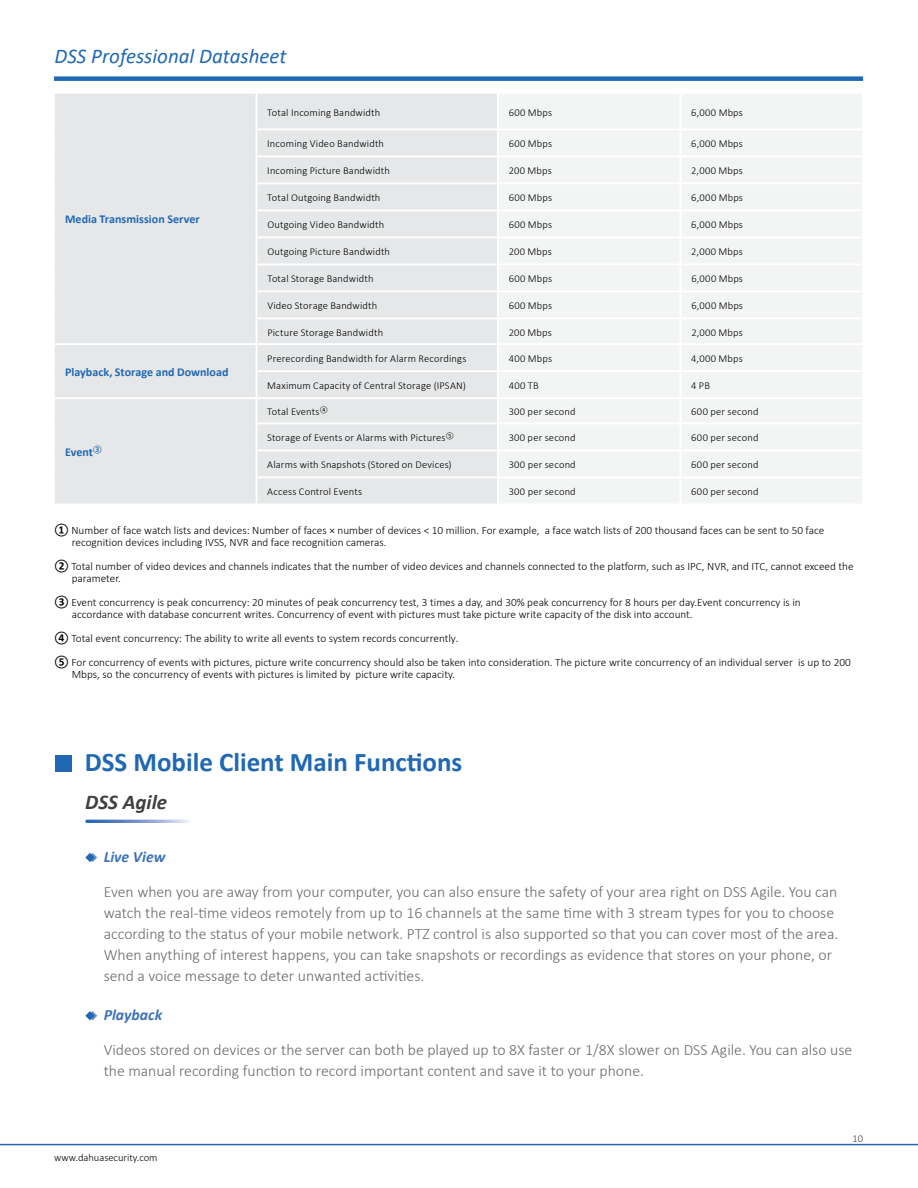
<style>
.page{position:relative;width:918px;height:1188px;background:#fff}
.page>*{position:absolute;margin:0;border:0;box-sizing:border-box;transform-origin:0 0}
.t1{font:700 27px "Calibri";color:#2068b3}
.t2{font:italic 21px "Calibri";color:#2068b3}
.t3{font:italic 700 21px "Calibri";color:#403f41}
.t4{font:300 15.75px/21px "Calibri";color:#696a6c}
.t5{font:italic 700 15.75px "Calibri";color:#3e72b8}
.t6{font:700 12px "Calibri";letter-spacing:.005em;color:#2068b3}
.t7{font:300 11.25px/12px "Calibri";color:#000}
.t8{font:300 10.5px "Calibri";letter-spacing:.015em;color:#000}
.t9{font:300 10.5px "Calibri";color:#403f41}
.s1{font-weight:700}
.s2{font-family:"Sim Hei";font-weight:400}
</style>
<div class="page">
<div style="left:54px;top:76px;width:809px;height:5px;background:#2068b3"></div>
<hr style="left:0;top:1144px;width:918px;height:1px;background:#2068b3">
<div style="left:55px;top:94px;width:201px;height:409px;background:#e6e7e8"></div>
<div style="left:257px;top:94px;width:240px;height:409px;background:#e6e7e8"></div>
<hr style="left:256px;top:128px;width:242px;height:2px;background:#fff">
<hr style="left:256px;top:155px;width:242px;height:2px;background:#fff">
<hr style="left:256px;top:182px;width:242px;height:2px;background:#fff">
<hr style="left:256px;top:209px;width:242px;height:2px;background:#fff">
<hr style="left:256px;top:236px;width:242px;height:2px;background:#fff">
<hr style="left:256px;top:263px;width:242px;height:2px;background:#fff">
<hr style="left:256px;top:290px;width:242px;height:2px;background:#fff">
<hr style="left:256px;top:317px;width:242px;height:2px;background:#fff">
<hr style="left:256px;top:343px;width:242px;height:2px;background:#fff">
<hr style="left:256px;top:370px;width:242px;height:2px;background:#fff">
<hr style="left:256px;top:397px;width:242px;height:2px;background:#fff">
<hr style="left:256px;top:422px;width:242px;height:2px;background:#fff">
<hr style="left:256px;top:449px;width:242px;height:2px;background:#fff">
<hr style="left:256px;top:476px;width:242px;height:2px;background:#fff">
<div style="left:499px;top:94px;width:363px;height:409px;background:#f3f4f4"></div>
<hr style="left:54px;top:397px;width:203px;height:2px;background:#fff">
<hr style="left:54px;top:343px;width:203px;height:2px;background:#fff">
<div style="left:55px;top:755px;width:17px;height:17px;background:#2068b3"></div>
<svg style="left:85px;top:853px;width:12px;height:9px"></svg>
<svg style="left:85px;top:1011px;width:12px;height:9px"></svg>
<svg style="left:85px;top:820px;width:106px;height:3px"></svg>
<h2 class="t2" style="left:55px;top:41px;width:233px">DSS Professional Datasheet</h2>
<p class="t6" style="left:65px;top:211px;width:136px">Media Transmission Server</p>
<p class="t6" style="left:65px;top:364px;width:165px">Playback, Storage and Download</p>
<p class="t8" style="left:267px;top:106px;width:115px">Total Incoming Bandwidth</p>
<p class="t8" style="left:509px;top:106px;width:45px">600 Mbps</p>
<p class="t8" style="left:691px;top:106px;width:53px">6,000 Mbps</p>
<p class="t8" style="left:267px;top:137px;width:118px">Incoming Video Bandwidth</p>
<p class="t8" style="left:509px;top:137px;width:45px">600 Mbps</p>
<p class="t8" style="left:691px;top:137px;width:53px">6,000 Mbps</p>
<p class="t8" style="left:267px;top:164px;width:124px">Incoming Picture Bandwidth</p>
<p class="t8" style="left:509px;top:164px;width:45px">200 Mbps</p>
<p class="t8" style="left:691px;top:164px;width:53px">2,000 Mbps</p>
<p class="t8" style="left:267px;top:191px;width:115px">Total Outgoing Bandwidth</p>
<p class="t8" style="left:509px;top:191px;width:45px">600 Mbps</p>
<p class="t8" style="left:691px;top:191px;width:53px">6,000 Mbps</p>
<p class="t8" style="left:267px;top:218px;width:118px">Outgoing Video Bandwidth</p>
<p class="t8" style="left:509px;top:218px;width:45px">600 Mbps</p>
<p class="t8" style="left:691px;top:218px;width:53px">6,000 Mbps</p>
<p class="t8" style="left:267px;top:245px;width:124px">Outgoing Picture Bandwidth</p>
<p class="t8" style="left:509px;top:245px;width:45px">200 Mbps</p>
<p class="t8" style="left:691px;top:245px;width:53px">2,000 Mbps</p>
<p class="t8" style="left:267px;top:272px;width:108px">Total Storage Bandwidth</p>
<p class="t8" style="left:509px;top:272px;width:45px">600 Mbps</p>
<p class="t8" style="left:691px;top:272px;width:53px">6,000 Mbps</p>
<p class="t8" style="left:267px;top:299px;width:111px">Video Storage Bandwidth</p>
<p class="t8" style="left:509px;top:299px;width:45px">600 Mbps</p>
<p class="t8" style="left:691px;top:299px;width:53px">6,000 Mbps</p>
<p class="t8" style="left:267px;top:326px;width:117px">Picture Storage Bandwidth</p>
<p class="t8" style="left:509px;top:326px;width:45px">200 Mbps</p>
<p class="t8" style="left:691px;top:326px;width:53px">2,000 Mbps</p>
<p class="t8" style="left:267px;top:352px;width:201px">Prerecording Bandwidth for Alarm Recordings</p>
<p class="t8" style="left:509px;top:352px;width:45px">400 Mbps</p>
<p class="t8" style="left:691px;top:352px;width:53px">4,000 Mbps</p>
<p class="t8" style="left:267px;top:379px;width:200px">Maximum Capacity of Central Storage (IPSAN)</p>
<p class="t8" style="left:509px;top:379px;width:32px">400 TB</p>
<p class="t8" style="left:691px;top:379px;width:20px">4 PB</p>
<p class="t8" style="left:267px;top:405px;width:62px">Total Events<sup>④</sup></p>
<p class="t8" style="left:509px;top:405px;width:69px">300 per second</p>
<p class="t8" style="left:691px;top:405px;width:69px">600 per second</p>
<p class="t8" style="left:267px;top:431px;width:188px">Storage of Events or Alarms with Pictures<sup>⑤</sup></p>
<p class="t8" style="left:509px;top:431px;width:69px">300 per second</p>
<p class="t8" style="left:691px;top:431px;width:69px">600 per second</p>
<p class="t8" style="left:267px;top:458px;width:186px">Alarms with Snapshots (Stored on Devices)</p>
<p class="t8" style="left:509px;top:458px;width:69px">300 per second</p>
<p class="t8" style="left:691px;top:458px;width:69px">600 per second</p>
<p class="t8" style="left:267px;top:485px;width:96px">Access Control Events</p>
<p class="t8" style="left:509px;top:485px;width:69px">300 per second</p>
<p class="t8" style="left:691px;top:485px;width:69px">600 per second</p>
<p class="t7" style="left:72px;top:524px;width:754px;text-indent:-18px"><span class="s1">①</span> Number of face watch lists and devices: Number of faces × number of devices &lt; 10 million. For example, a face watch lists of 200 thousand faces can be sent to 50 face recognition devices including IVSS, NVR and face recognition cameras.</p>
<p class="t7" style="left:72px;top:560px;width:783px;text-indent:-18px"><span class="s1">②</span> Total number of video devices and channels indicates that the number of video devices and channels connected to the platform, such as IPC, NVR, and ITC, cannot exceed the parameter.</p>
<p class="t7" style="left:72px;top:596px;width:731px;text-indent:-18px"><span class="s1">③</span> Event concurrency is peak concurrency: 20 minutes of peak concurrency test, 3 times a day, and 30% peak concurrency for 8 hours per day.Event concurrency is in accordance with database concurrent writes. Concurrency of event with pictures must take picture write capacity of the disk into account.</p>
<p class="t7" style="left:54px;top:626px;width:798px;line-height:24px"><span class="s1">④</span> Total event concurrency: The ability to write all events to system records concurrently<span class="s2">.<br></span><span class="s1">⑤</span> For concurrency of events with pictures, picture write concurrency should also be taken into consideration. The picture write concurrency of an individual server is up to 200</p>
<p class="t7" style="left:72px;top:668px;width:385px">Mbps, so the concurrency of events with pictures is limited by picture write capacity.</p>
<p class="t6" style="left:65px;top:444px;width:39px">Event<sup>③</sup></p>
<h1 class="t1" style="left:85px;top:743px;width:379px">DSS Mobile Client Main Functions</h1>
<h2 class="t3" style="left:85px;top:787px;width:83px">DSS Agile</h2>
<h3 class="t5" style="left:104px;top:846px;width:63px">Live View</h3>
<p class="t4" style="left:104px;top:881px;width:736px">Even when you are away from your computer, you can also ensure the safety of your area right on DSS Agile. You can watch the real-time videos remotely from up to 16 channels at the same time with 3 stream types for you to choose according to the status of your mobile network. PTZ control is also supported so that you can cover most of the area.<br>When anything of interest happens, you can take snapshots or recordings as evidence that stores on your phone, or send a voice message to deter unwanted activities.</p>
<h3 class="t5" style="left:104px;top:1004px;width:60px">Playback</h3>
<h3 class="t4" style="left:104px;top:1039px;width:750px">Videos stored on devices or the server can both be played up to 8X faster or 1/8X slower on DSS Agile. You can also use the manual recording function to record important content and save it to your phone.</h3>
<p class="t8" style="left:54px;top:1151px;width:105px">www.dahuasecurity.com</p>
<p class="t9" style="left:852px;top:1132px;width:12px">10</p>
</div>
